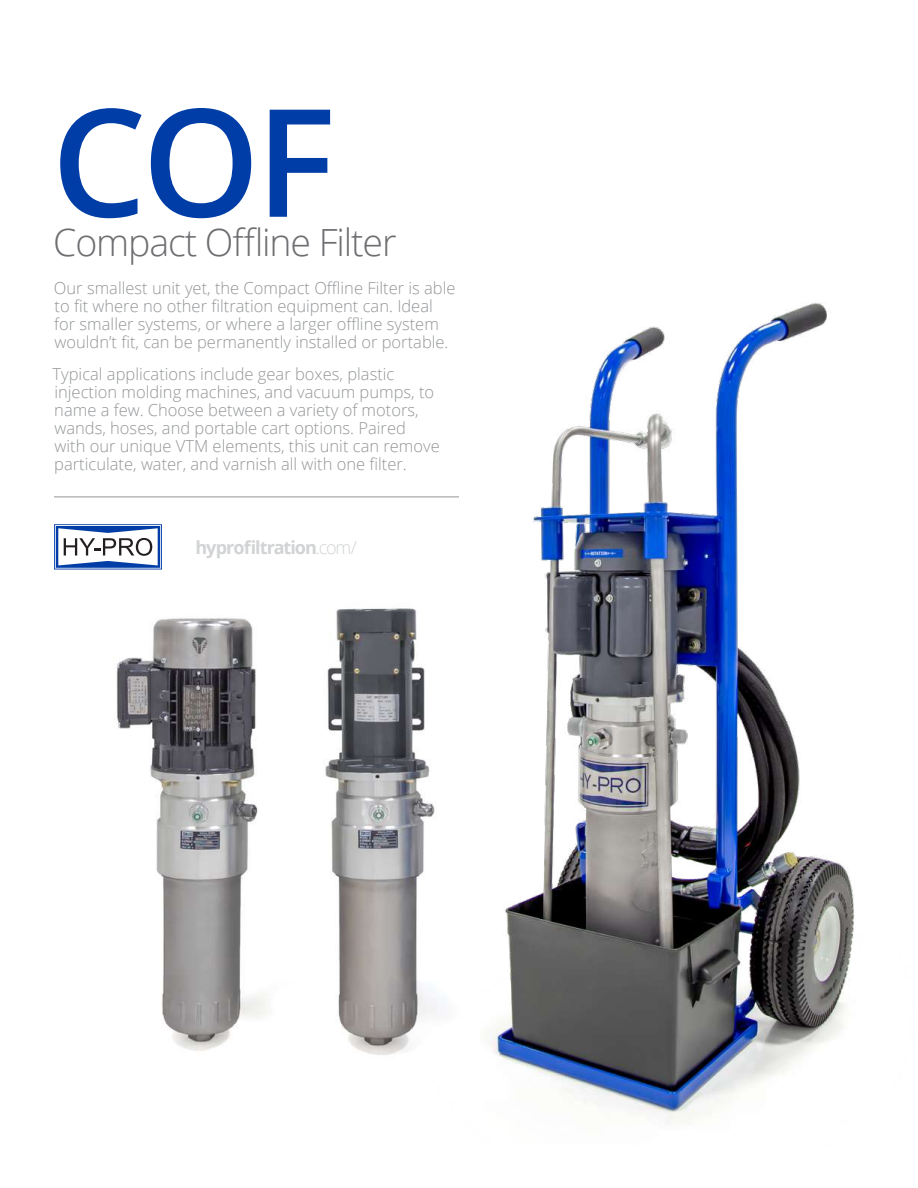
<style>
.page{position:relative;width:918px;height:1188px;background:#fff}
.page>*{position:absolute;margin:0;border:0;box-sizing:border-box;transform-origin:0 0}
.t1{font:600 150px "Open Sans";color:#003da7}
.t2{font:300 37.5px "Open Sans";letter-spacing:-.03em;color:#6d6e71}
.t3{font:700 18px "Open Sans";letter-spacing:-.055em;color:#d1d3d4}
.t4{font:300 16.5px/18px "Open Sans";color:#939598}
.s1{font-weight:300}
</style>
<div class="page">
<img style="left:382px;top:302px;width:472px;height:822px">
<img style="left:116px;top:586px;width:364px;height:489px">
<hr style="left:54px;top:497px;width:405px;height:1px;background:#939598">
<svg style="left:54px;top:524px;width:108px;height:45px"></svg>
<h1 class="t1" style="left:51px;top:59px;width:285px">COF</h1>
<h2 class="t2" style="left:53px;top:216px;width:345px">Compact Offline Filter</h2>
<p class="t4" style="left:54px;top:279px;width:403px">Our smallest unit yet, the Compact Offline Filter is able to fit where no other filtration equipment can. Ideal for smaller systems, or where a larger offline system wouldn’t fit, can be permanently installed or portable.</p>
<p class="t4" style="left:53px;top:364px;width:389px">Typical applications include gear boxes, plastic injection molding machines, and vacuum pumps, to name a few. Choose between a variety of motors, wands, hoses, and portable cart options. Paired<br>with our unique VTM elements, this unit can remove particulate, water, and varnish all with one filter.</p>
<p class="t3" style="left:196px;top:535px;width:163px">hyprofiltration<span class="s1">.com/</span></p>
</div>
